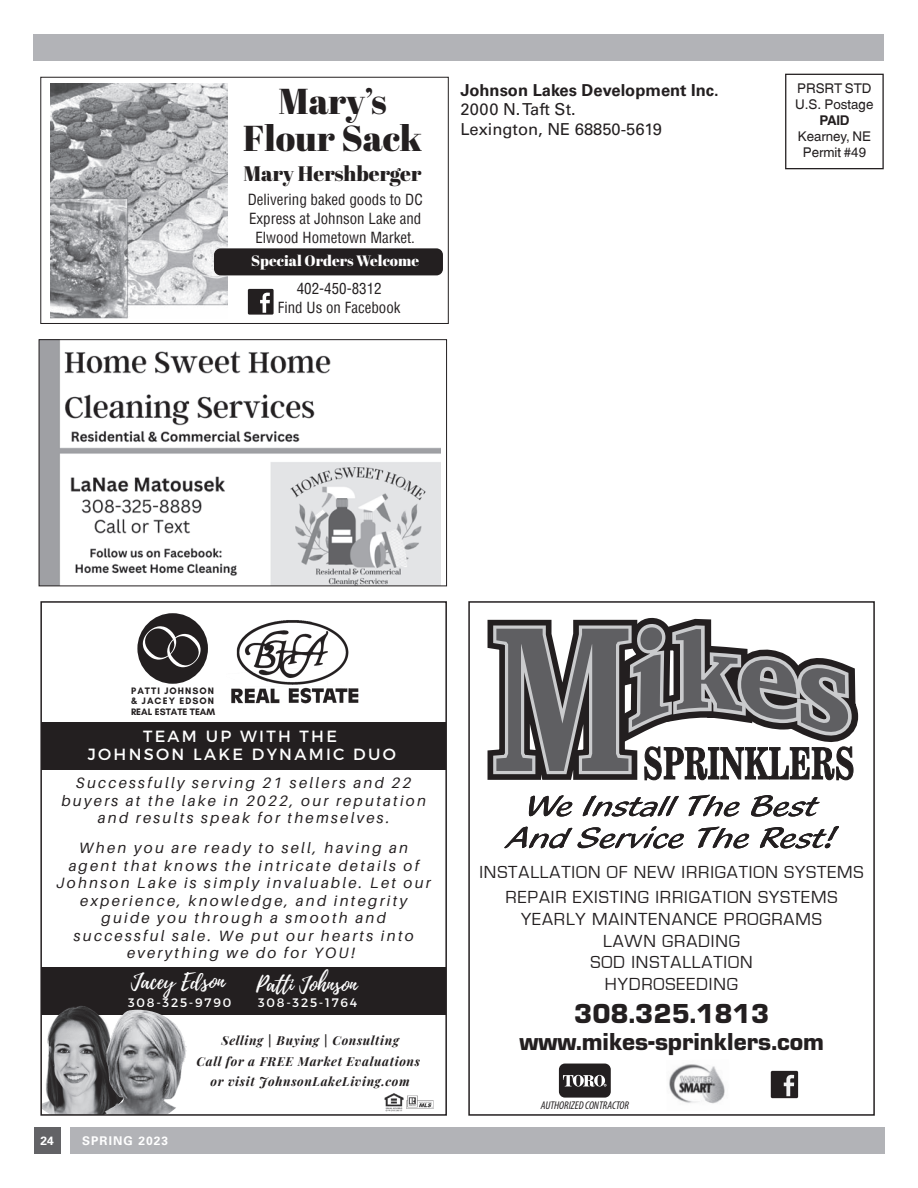
<style>
.page{position:relative;width:918px;height:1188px;background:#fff}
.page>*{position:absolute;margin:0;border:0;box-sizing:border-box;transform-origin:0 0}
.t1{font:36px/37.2px "Abril Fatface";color:#231f20;text-align:center}
.t2{font:900 28.5px "Eurostile";color:#231f20}
.t3{font:900 25.5px "Eurostile";color:#231f20}
.t4{font:21.45px "Playlist Script";color:#fff}
.t5{font:21px "Abril Fatface";color:#231f20}
.t6{font:18px/21.6px "Eurostile";letter-spacing:.05em;color:#231f20;text-align:center}
.t7{font:16.5px/19.8px "Univers LT Std";color:#231f20}
.t8{font:700 16.5px "Univers LT Std";color:#231f20}
.t9{font:16.2px/18.6px "Montserrat";letter-spacing:.14em;color:#fff;text-align:center}
.t10{font:italic 15px/17.5px "Aileron";letter-spacing:.155em;color:#231f20;text-align:center}
.t11{font:condensed 15px/19.2px "Helvetica";color:#231f20;text-align:center}
.t12{font:15px "Abril Fatface";color:#fff}
.t13{font:13.35px/16px "Switzerland Plain";letter-spacing:-.005em;color:#231f20}
.t14{font:700 13.35px "Switzerland";color:#231f20}
.t15{font:italic 700 12.45px/20.7px "Playfair Display";letter-spacing:.05em;color:#231f20;text-align:center}
.t16{font:12.3px "Montserrat";letter-spacing:.14em;color:#fff}
.t17{font:700 12px "Univers LT Std";letter-spacing:.09em;color:#fff}
.t18{font:italic condensed 11.25px "Myriad Pro";color:#231f20}
.t19{font:700 9.45px/10.4px "Glacial Indifference";letter-spacing:.11em;color:#231f20;text-align:justify}
</style>
<div class="page">
<div style="left:70px;top:1127px;width:814px;height:27px;background:#b2b3b7"></div>
<div style="left:34px;top:1127px;width:27px;height:27px;background:#636366"></div>
<div style="left:34px;top:34px;width:850px;height:27px;background:#b2b3b7"></div>
<div style="left:468px;top:601px;width:407px;height:515px;border:2px solid #231f20"></div>
<svg style="left:487px;top:617px;width:372px;height:232px"></svg>
<svg style="left:559px;top:1064px;width:52px;height:34px;background:#494646"></svg>
<div style="left:771px;top:1071px;width:27px;height:27px;background:#231f20;border-radius:2px"></div>
<svg style="left:784px;top:1075px;width:10px;height:21px"></svg>
<img style="left:669px;top:1064px;width:56px;height:40px">
<div style="left:41px;top:967px;width:405px;height:48px;background:#231f20"></div>
<img style="left:43px;top:1006px;width:93px;height:107px">
<img style="left:81px;top:1010px;width:106px;height:103px">
<div style="left:41px;top:723px;width:405px;height:47px;background:#231f20"></div>
<img style="left:231px;top:620px;width:128px;height:84px">
<img style="left:384px;top:1093px;width:50px;height:19px">
<div style="left:137px;top:613px;width:71px;height:71px;background:#231f20;border-radius:35px"></div>
<div style="left:40px;top:601px;width:407px;height:515px;border:2px solid #231f20"></div>
<img style="left:41px;top:341px;width:399px;height:243px">
<div style="left:39px;top:339px;width:408px;height:247px;border:1px solid #231f20"></div>
<div style="left:40px;top:77px;width:409px;height:247px;border:1px solid #231f20"></div>
<img style="left:51px;top:83px;width:177px;height:235px">
<div style="left:214px;top:248px;width:229px;height:27px;background:#231f20;border-radius:6px"></div>
<div style="left:785px;top:74px;width:99px;height:95px;border:1px solid #231f20"></div>
<div style="left:248px;top:289px;width:26px;height:26px;background:#231f20"></div>
<svg style="left:260px;top:293px;width:10px;height:20px"></svg>
<svg style="left:137px;top:620px;width:70px;height:53px"></svg>
<h1 class="t1" style="left:243px;top:82px;width:181px">Mary’s<br>Flour Sack</h1>
<h3 class="t5" style="left:244px;top:159px;width:179px">Mary Hershberger</h3>
<p class="t11" style="left:248px;top:189px;width:176px">Delivering baked goods to DC<br>Express at Johnson Lake and<br>Elwood Hometown Market.</p>
<p class="t11" style="left:278px;top:278px;width:124px">402-450-8312<br>Find Us on Facebook</p>
<p class="t12" style="left:251px;top:250px;width:169px">Special Orders Welcome</p>
<p class="t8" style="left:460px;top:80px;width:260px">Johnson Lakes Development Inc.</p>
<p class="t7" style="left:460px;top:100px;width:203px">2000 N. Taft St.<br>Lexington, NE 68850-5619</p>
<p class="t13" style="left:795px;top:80px;width:80px">PRSRT STD<br>U.S. Postage</p>
<p class="t14" style="left:819px;top:112px;width:32px">PAID</p>
<p class="t13" style="left:798px;top:128px;width:75px;text-align:center">Kearney, NE<br>Permit #49</p>
<p class="t19" style="left:131px;top:685px;width:86px">PATTI JOHNSON &amp; JACEY EDSON REAL ESTATE TEAM</p>
<p class="t9" style="left:88px;top:727px;width:310px">TEAM UP WITH THE<br>JOHNSON LAKE DYNAMIC DUO</p>
<p class="t10" style="left:61px;top:775px;width:366px">Successfully serving 21 sellers and 22 buyers at the lake in 2022, our reputation and results speak for themselves.</p>
<p class="t10" style="left:57px;top:839px;width:376px">When you are ready to sell, having an agent that knows the intricate details of Johnson Lake is simply invaluable. Let our experience, knowledge, and integrity guide you through a smooth and successful sale. We put our hearts into everything we do for YOU!</p>
<h3 class="t4" style="left:256px;top:969px;width:102px">Patti Johnson</h3>
<h3 class="t4" style="left:131px;top:966px;width:95px">Jacey Edson</h3>
<p class="t16" style="left:128px;top:995px;width:105px">308-325-9790</p>
<p class="t16" style="left:258px;top:995px;width:101px">308-325-1764</p>
<p class="t15" style="left:197px;top:1029px;width:225px">Selling | Buying | Consulting<br>Call for a FREE Market Evaluations or visit JohnsonLakeLiving.com</p>
<p class="t17" style="left:41px;top:1134px;width:15px">24</p>
<p class="t17" style="left:82px;top:1134px;width:88px">SPRING 2023</p>
<p class="t6" style="left:479px;top:860px;width:386px;line-height:25.2px">INSTALLATION OF NEW IRRIGATION SYSTEMS<br>REPAIR EXISTING IRRIGATION SYSTEMS</p>
<p class="t6" style="left:521px;top:909px;width:302px">YEARLY MAINTENANCE PROGRAMS<br>LAWN GRADING<br>SOD INSTALLATION<br>HYDROSEEDING</p>
<h2 class="t2" style="left:574px;top:993px;width:197px">308.325.1813</h2>
<h3 class="t3" style="left:519px;top:1023px;width:306px">www.mikes-sprinklers.com</h3>
<p class="t18" style="left:541px;top:1099px;width:90px">AUTHORIZED CONTRACTOR</p>
</div>
